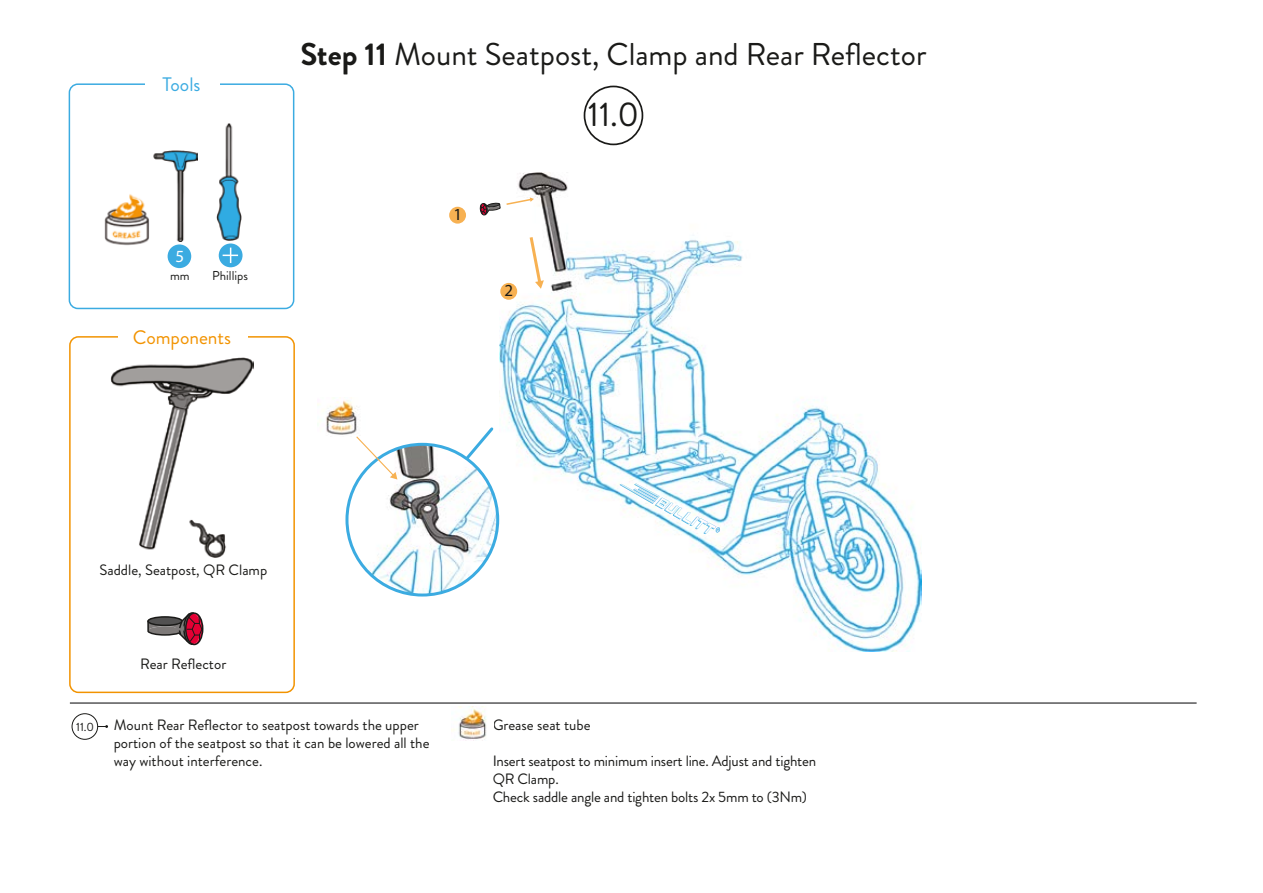
<style>
.page{position:relative;width:1263px;height:893px;background:#fff}
.page>*{position:absolute;margin:0;border:0;box-sizing:border-box;transform-origin:0 0}
.t1{font:34.35px "Brandon Grotesque";color:#1a1a18}
.t2{font:31.5px "Brandon Grotesque";color:#1a1a18}
.t3{font:19.5px "Brandon Grotesque";color:#f29300}
.t4{font:19.5px "Brandon Grotesque";color:#3babe1}
.t5{font:17.1px "Myriad Pro";color:#fff}
.t6{font:16.8px "Myriad Pro";color:#1a1a18}
.t7{font:15px/18px "Brandon Grotesque";color:#1a1a18}
.t8{font:12.9px "Brandon Grotesque";color:#1a1a18}
.t9{font:12px "Brandon Grotesque";color:#1a1a18}
.s1{font-weight:700}
</style>
<div class="page">
<img style="left:110px;top:358px;width:144px;height:199px">
<img style="left:104px;top:194px;width:45px;height:52px">
<svg style="left:147px;top:612px;width:57px;height:34px"></svg>
<img style="left:216px;top:124px;width:26px;height:116px">
<div style="left:219px;top:243px;width:24px;height:24px;background:#3babe1;border-radius:50%"></div>
<svg style="left:223px;top:248px;width:15px;height:15px"></svg>
<img style="left:153px;top:151px;width:45px;height:91px">
<div style="left:168px;top:244px;width:23px;height:24px;background:#3babe1;border-radius:50%"></div>
<img style="left:500px;top:172px;width:422px;height:479px">
<svg style="left:480px;top:197px;width:54px;height:18px"></svg>
<svg style="left:528px;top:234px;width:16px;height:55px"></svg>
<svg style="left:620px;top:483px;width:100px;height:51px"></svg>
<hr style="left:70px;top:703px;width:1126px;height:1px;background:#020204">
<img style="left:452px;top:706px;width:35px;height:34px">
<div style="left:69px;top:336px;width:226px;height:357px;border:2px solid #f29300;border-radius:9px"></div>
<div style="left:118px;top:322px;width:130px;height:32px;background:#fff"></div>
<div style="left:69px;top:83px;width:225px;height:226px;border:2px solid #3babe1;border-radius:9px"></div>
<div style="left:146px;top:67px;width:74px;height:33px;background:#fff"></div>
<div style="left:449px;top:207px;width:17px;height:17px;background:#f7b152;border-radius:50%"></div>
<svg style="left:584px;top:86px;width:59px;height:59px"></svg>
<div style="left:72px;top:713px;width:26px;height:27px;border:1px solid #1a1a18;border-radius:50%"></div>
<svg style="left:98px;top:725px;width:10px;height:3px"></svg>
<div style="left:500px;top:283px;width:17px;height:17px;background:#f7b152;border-radius:50%"></div>
<img style="left:347px;top:444px;width:151px;height:151px;border-radius:75px">
<div style="left:345px;top:443px;width:154px;height:153px;border:3px solid #3babe1;border-radius:50%"></div>
<img style="left:318px;top:400px;width:39px;height:35px">
<svg style="left:356px;top:436px;width:41px;height:44px"></svg>
<svg style="left:463px;top:427px;width:31px;height:36px"></svg>
<h3 class="t4" style="left:163px;top:71px;width:39px">Tools</h3>
<p class="t5" style="left:175px;top:246px;width:10px">5</p>
<p class="t8" style="left:170px;top:266px;width:21px">mm</p>
<p class="t8" style="left:212px;top:266px;width:37px">Phillips</p>
<h3 class="t3" style="left:133px;top:324px;width:100px">Components</h3>
<h2 class="t2" style="left:300px;top:33px;width:628px"><span class="s1">Step 11</span> Mount Seatpost, Clamp and Rear Reflector</h2>
<p class="t6" style="left:453px;top:204px;width:10px">1</p>
<p class="t6" style="left:504px;top:280px;width:10px">2</p>
<h1 class="t1" style="left:588px;top:91px;width:53px">11.0</h1>
<p class="t7" style="left:99px;top:561px;width:169px">Saddle, Seatpost, QR Clamp</p>
<p class="t7" style="left:140px;top:655px;width:88px">Rear Reflector</p>
<p class="t9" style="left:76px;top:719px;width:19px">11.0</p>
<p class="t7" style="left:114px;top:716px;width:317px">Mount Rear Reflector to seatpost towards the upper portion of the seatpost so that it can be lowered all the way without interference.</p>
<p class="t7" style="left:493px;top:716px;width:99px">Grease seat tube</p>
<p class="t7" style="left:493px;top:752px;width:325px">Insert seatpost to minimum insert line. Adjust and tighten<br>QR Clamp.<br>Check saddle angle and tighten bolts 2x 5mm to (3Nm)</p>
</div>
